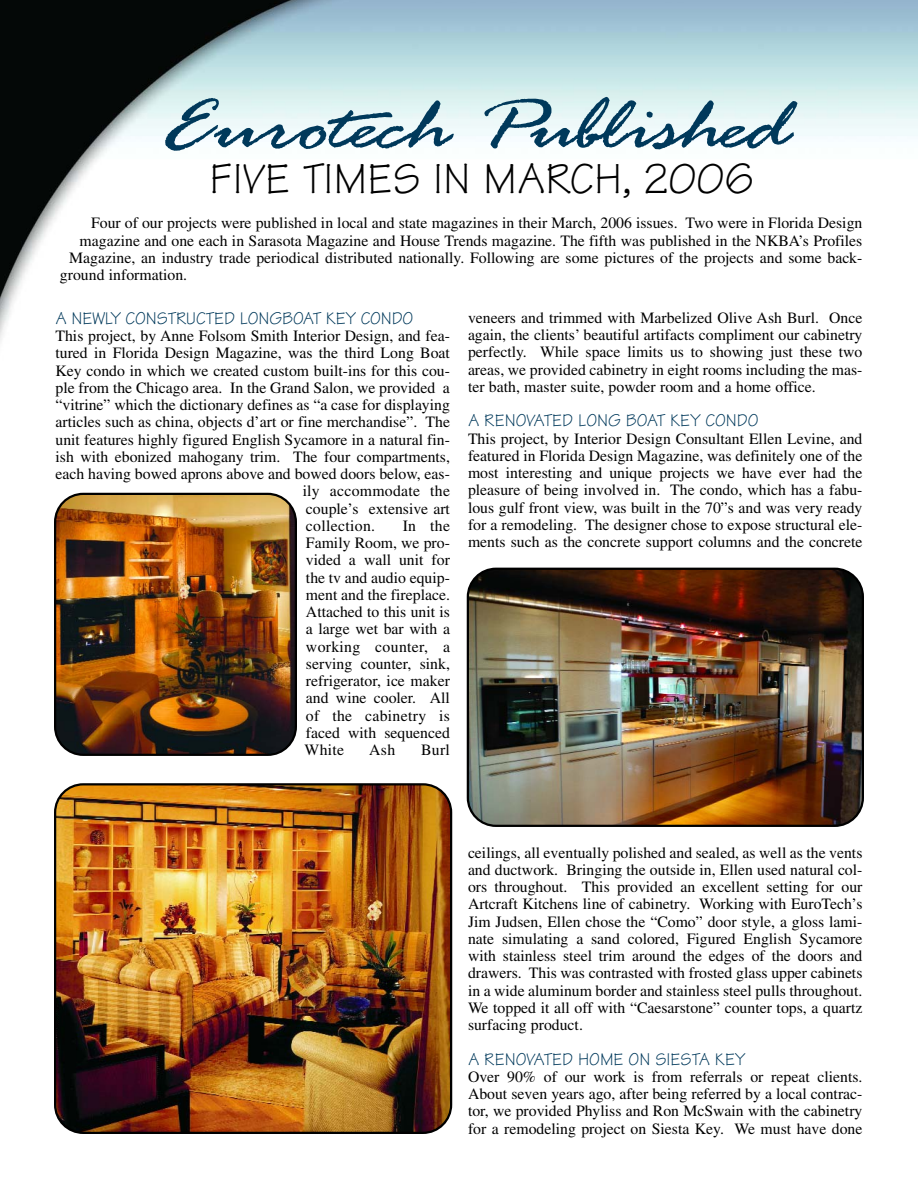
<style>
.page{position:relative;width:918px;height:1188px;background:#fff}
.page>*{position:absolute;margin:0;border:0;box-sizing:border-box;transform-origin:0 0}
.t1{font:78px "Rage Italic Plain";color:#00395b;scale:1.25 1}
.t2{font:45px "Tekton";color:#000}
.t3{font:18px "Tekton";letter-spacing:-.005em;color:#00395b}
.t4{font:15.75px/17.2px "Times";color:#000;text-align:justify}
.t5{font:15.75px "Times";letter-spacing:.02em;color:#000}
</style>
<div class="page">
<img style="left:0;top:0;width:918px;height:634px">
<img style="left:54px;top:783px;width:398px;height:351px">
<img style="left:54px;top:493px;width:243px;height:263px">
<img style="left:467px;top:568px;width:397px;height:259px">
<h1 class="t1" style="left:159px;top:95px;width:506px">Eurotech Published</h1>
<h2 class="t2" style="left:210px;top:163px;width:546px">FIVE TIMES IN MARCH, 2006</h2>
<p class="t4" style="left:91px;top:216px;width:773px">Four of our projects were published in local and state magazines in their March, 2006 issues. Two were in Florida Design</p>
<p class="t4" style="left:80px;top:233px;width:784px">magazine and one each in Sarasota Magazine and House Trends magazine. The fifth was published in the NKBA’s Profiles</p>
<p class="t4" style="left:69px;top:250px;width:795px">Magazine, an industry trade periodical distributed nationally. Following are some pictures of the projects and some back-</p>
<p class="t4" style="left:60px;top:268px;width:129px">ground information.</p>
<p class="t3" style="left:56px;top:312px;width:359px">A NEWLY CONSTRUCTED LONGBOAT KEY CONDO</p>
<p class="t4" style="left:56px;top:329px;width:396px">This project, by Anne Folsom Smith Interior Design, and fea-</p>
<p class="t4" style="left:56px;top:346px;width:396px">tured in Florida Design Magazine, was the third Long Boat</p>
<p class="t4" style="left:56px;top:363px;width:396px">Key condo in which we created custom built-ins for this cou-</p>
<p class="t4" style="left:56px;top:380px;width:396px">ple from the Chicago area. In the Grand Salon, we provided a</p>
<p class="t4" style="left:56px;top:398px;width:396px">“vitrine” which the dictionary defines as “a case for displaying</p>
<p class="t4" style="left:56px;top:415px;width:396px">articles such as china, objects d’art or fine merchandise”. The</p>
<p class="t4" style="left:56px;top:432px;width:396px">unit features highly figured English Sycamore in a natural fin-</p>
<p class="t4" style="left:56px;top:449px;width:396px">ish with ebonized mahogany trim. The four compartments,</p>
<p class="t4" style="left:56px;top:467px;width:396px">each having bowed aprons above and bowed doors below, eas-</p>
<p class="t4" style="left:303px;top:484px;width:149px">ily accommodate the</p>
<p class="t4" style="left:306px;top:501px;width:146px">couple’s extensive art</p>
<p class="t5" style="left:306px;top:520px;width:71px">collection.</p>
<p class="t4" style="left:305px;top:518px;width:147px;text-indent:98px">In the Family Room, we pro&shy;vided a wall unit for the tv and audio equip&shy;ment and the fireplace.<br>Attached to this unit is a large wet bar with a working counter, a serving counter, sink, refrigerator, ice maker and wine cooler. All of the cabinetry is faced with sequenced White</p>
<p class="t4" style="left:369px;top:743px;width:28px">Ash</p>
<p class="t4" style="left:421px;top:743px;width:30px">Burl</p>
<p class="t4" style="left:468px;top:310px;width:396px">veneers and trimmed with Marbelized Olive Ash Burl. Once again, the clients’ beautiful artifacts compliment our cabinetry perfectly. While space limits us to showing just these two areas, we provided cabinetry in eight rooms including the mas&shy;ter bath, master suite, powder room and a home office.</p>
<p class="t3" style="left:468px;top:414px;width:292px">A RENOVATED LONG BOAT KEY CONDO</p>
<p class="t4" style="left:468px;top:431px;width:396px">This project, by Interior Design Consultant Ellen Levine, and featured in Florida Design Magazine, was definitely one of the most interesting and unique projects we have ever had the pleasure of being involved in. The condo, which has a fabu&shy;lous gulf front view, was built in the 70”s and was very ready for a remodeling. The designer chose to expose structural ele&shy;ments such as the concrete support columns and the concrete</p>
<p class="t4" style="left:468px;top:845px;width:396px">ceilings, all eventually polished and sealed, as well as the vents and ductwork. Bringing the outside in, Ellen used natural col&shy;ors throughout. This provided an excellent setting for our Artcraft Kitchens line of cabinetry. Working with EuroTech’s Jim Judsen, Ellen chose the “Como” door style, a gloss lami&shy;nate simulating a sand colored, Figured English Sycamore with stainless steel trim around the edges of the doors and drawers. This was contrasted with frosted glass upper cabinets in a wide aluminum border and stainless steel pulls throughout.<br>We topped it all off with “Caesarstone” counter tops, a quartz surfacing product.</p>
<p class="t3" style="left:468px;top:1053px;width:279px">A RENOVATED HOME ON SIESTA KEY</p>
<p class="t4" style="left:468px;top:1069px;width:396px">Over 90% of our work is from referrals or repeat clients.<br>About seven years ago, after being referred by a local contrac&shy;tor, we provided Phyliss and Ron McSwain with the cabinetry for a remodeling project on Siesta Key. We must have done</p>
</div>
